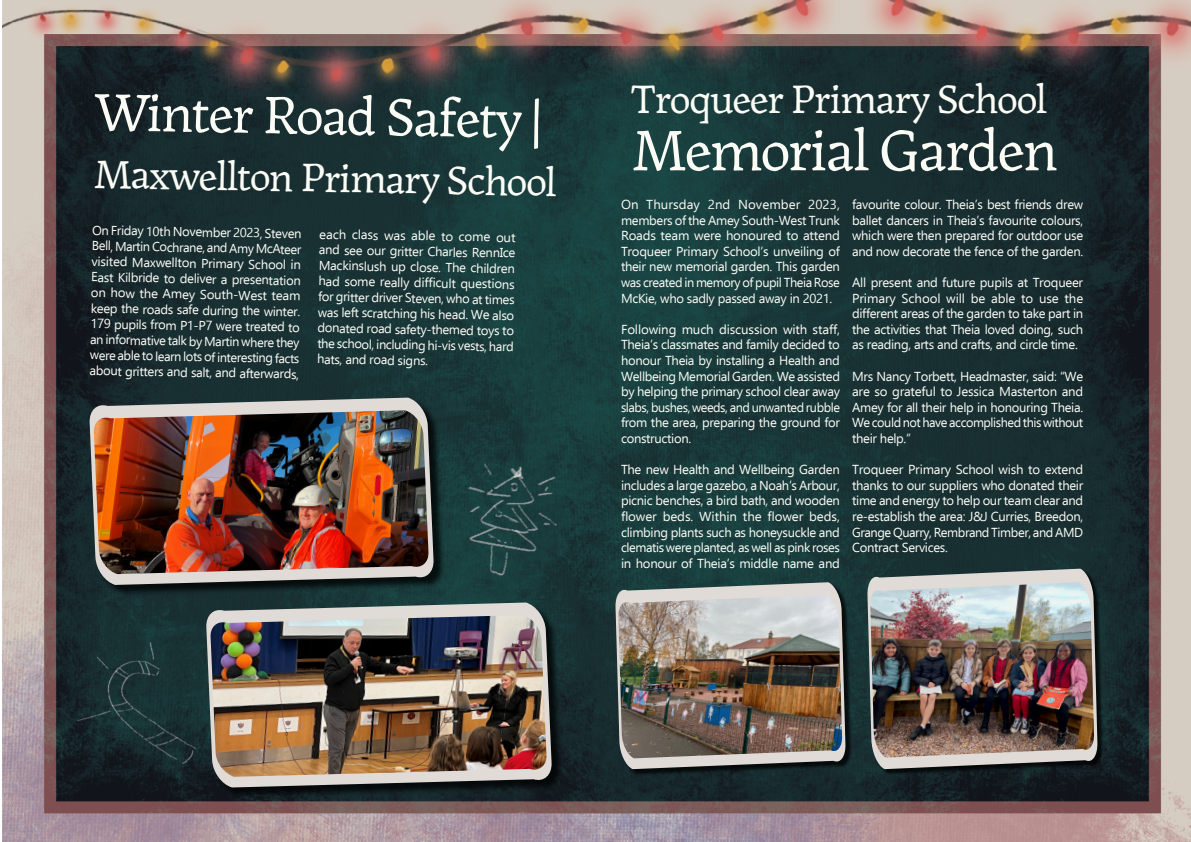
<style>
.page{position:relative;width:1191px;height:842px;background:#fff}
.page>*{position:absolute;margin:0;border:0;box-sizing:border-box;transform-origin:0 0}
.t1{font:69px "Landa";letter-spacing:-.025em;color:#fbfcf6}
.t2{font:63.5px "Landa";color:#fbfcf6}
.t3{font:48px "Landa";letter-spacing:-.025em;color:#fbfcf6}
.t4{font:13px/15.6px "Ebrima";letter-spacing:-.025em;color:#fbfcf6;text-align:justify}
</style>
<div class="page">
<img style="left:2px;top:0;width:1189px;height:841px">
<svg style="left:844px;top:562px;width:277px;height:213px;background:#2d3c3e"></svg>
<svg style="left:593px;top:576px;width:274px;height:199px;background:#2e4344"></svg>
<svg style="left:849px;top:576px;width:265px;height:188px;background:#5c6767"></svg>
<img style="left:870px;top:582px;width:224px;height:175px">
<svg style="left:599px;top:589px;width:262px;height:175px;background:#515f60"></svg>
<img style="left:618px;top:595px;width:224px;height:163px">
<svg style="left:184px;top:593px;width:389px;height:204px;background:#1a2d30"></svg>
<svg style="left:68px;top:388px;width:387px;height:206px;background:#1a2f31"></svg>
<svg style="left:191px;top:606px;width:374px;height:180px;background:#636c6c"></svg>
<img style="left:210px;top:615px;width:336px;height:162px">
<svg style="left:75px;top:401px;width:372px;height:182px;background:#646d6d"></svg>
<img style="left:93px;top:410px;width:336px;height:164px">
<h2 class="t2" style="left:95px;top:73px;width:450px;rotate:1deg">Winter Road Safety |</h2>
<h3 class="t3" style="left:94px;top:145px;width:465px;rotate:1deg">Maxwellton Primary School</h3>
<p class="t4" style="left:92px;top:222px;width:211px;rotate:1deg">On Friday 10th November 2023, Steven Bell, Martin Cochrane, and Amy McAteer visited Maxwellton Primary School in East Kilbride to deliver a presentation on how the Amey South-West team keep the roads safe during the winter.<br>179 pupils from P1-P7 were treated to an informative talk by Martin where they were able to learn lots of interesting facts about gritters and salt, and afterwards,</p>
<p class="t4" style="left:319px;top:226px;width:198px;rotate:1deg">each class was able to come out and see our gritter Charles RennIce Mackinslush up close. The children had some really diffi cult questions for gritter driver Steven, who at times was left scratching his head. We also donated road safety-themed toys to the school, including hi-vis vests, hard hats, and road signs.</p>
<h3 class="t3" style="left:631px;top:70px;width:417px">Troqueer Primary School</h3>
<h1 class="t1" style="left:631px;top:109px;width:429px">Memorial Garden</h1>
<p class="t4" style="left:852px;top:196px;width:233px">favourite colour. Theia’s best friends drew ballet dancers in Theia’s favourite colours, which were then prepared for outdoor use and now decorate the fence of the garden.</p>
<p class="t4" style="left:852px;top:274px;width:233px">All present and future pupils at Troqueer Primary School will be able to use the different areas of the garden to take part in the activities that Theia loved doing, such as reading, arts and crafts, and circle time.</p>
<p class="t4" style="left:852px;top:368px;width:233px">Mrs Nancy Torbett, Headmaster, said: “We are so grateful to Jessica Masterton and Amey for all their help in honouring Theia.<br>We could not have accomplished this without their help.”</p>
<p class="t4" style="left:852px;top:461px;width:233px">Troqueer Primary School wish to extend thanks to our suppliers who donated their time and energy to help our team clear and re-establish the area: J&amp;J Curries, Breedon, Grange Quarry, Rembrand Timber, and AMD Contract Services.</p>
<p class="t4" style="left:621px;top:196px;width:220px">On Thursday 2nd November 2023, members of the Amey South-West Trunk Roads team were honoured to attend Troqueer Primary School’s unveiling of their new memorial garden. This garden was created in memory of pupil Theia Rose McKie, who sadly passed away in 2021.</p>
<p class="t4" style="left:621px;top:321px;width:220px">Following much discussion with staff, Theia’s classmates and family decided to honour Theia by installing a Health and Wellbeing Memorial Garden. We assisted by helping the primary school clear away slabs, bushes, weeds, and unwanted rubble from the area, preparing the ground for construction.</p>
<p class="t4" style="left:621px;top:461px;width:220px">The new Health and Wellbeing Garden includes a large gazebo, a Noah’s Arbour, picnic benches, a bird bath, and wooden flower beds. Within the flower beds, climbing plants such as honeysuckle and clematis were planted, as well as pink roses in honour of Theia’s middle name and</p>
</div>
